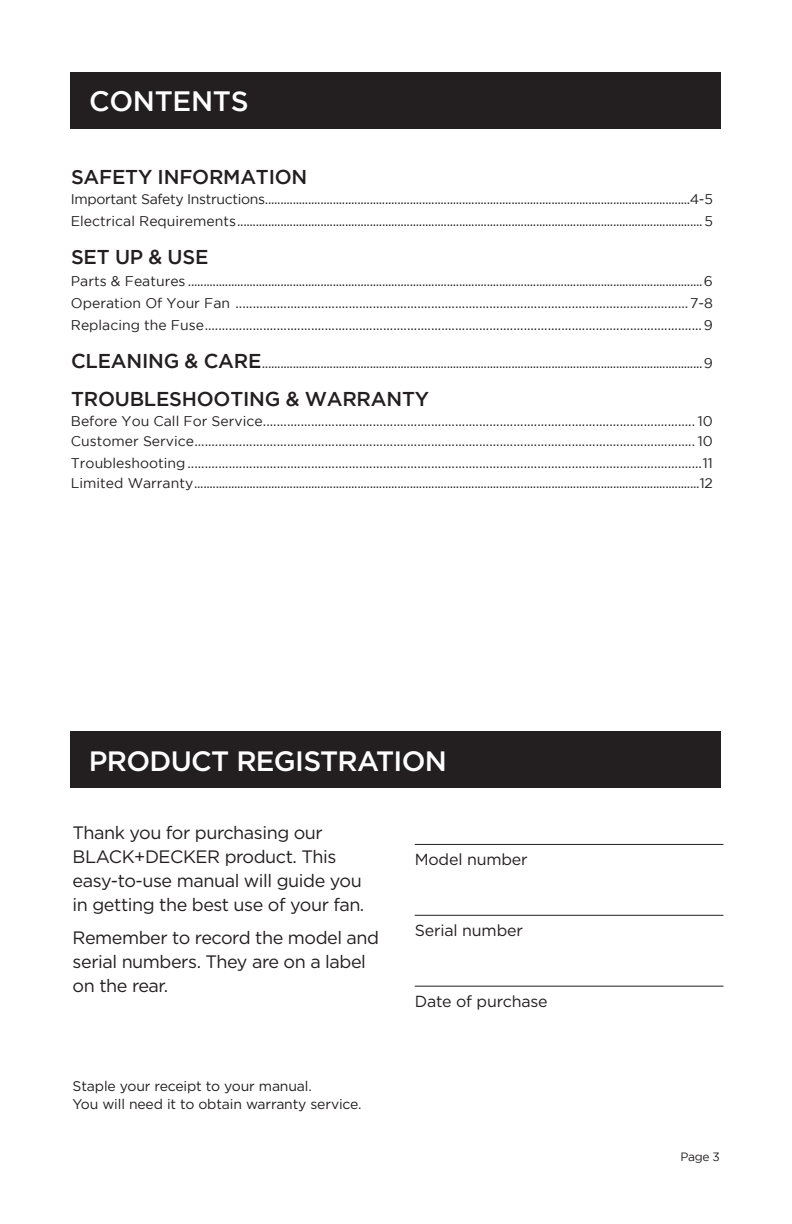
<style>
.page{position:relative;width:792px;height:1224px;background:#fff}
.page>*{position:absolute;margin:0;border:0;box-sizing:border-box;transform-origin:0 0}
.t1{font:500 28px "Gotham";letter-spacing:-.025em;color:#fff}
.t2{font:500 28px "Gotham";letter-spacing:-.01em;color:#fff}
.t3{font:500 20px "Gotham";letter-spacing:-.01em;color:#231f20}
.t4{font:18px/24px "Gotham";letter-spacing:-.025em;color:#231f20}
.t5{font:16px "Gotham";letter-spacing:-.01em;color:#231f20}
.t6{font:14px/22px "Gotham";color:#231f20}
.t7{font:14px/22px "Gotham";letter-spacing:-.025em;color:#231f20}
.t8{font:14px "Gotham";letter-spacing:-.01em;color:#231f20}
.body_copy{font:12px "Gotham";color:#231f20}
.s1{font-weight:500;font-size:20px}
</style>
<div class="page">
<div style="left:71px;top:72px;width:650px;height:57px;background:#231f20"></div>
<hr style="left:415px;top:844px;width:308px;height:1px;background:#231f20">
<hr style="left:415px;top:915px;width:308px;height:1px;background:#231f20">
<hr style="left:415px;top:986px;width:308px;height:1px;background:#231f20">
<div style="left:71px;top:732px;width:650px;height:56px;background:#231f20"></div>
<p class="t2" style="left:89px;top:85px;width:161px">CONTENTS</p>
<p class="t3" style="left:71px;top:166px;width:238px">SAFETY INFORMATION</p>
<p class="t7" style="left:71px;top:188px;width:644px">Important Safety Instructions..........................................................................................................................................4-5<br>Electrical Requirements.......................................................................................................................................................5</p>
<p class="t3" style="left:71px;top:246px;width:139px">SET UP &amp; USE</p>
<p class="t6" style="left:71px;top:270px;width:644px;text-align:justify">Parts &amp; Features .......................................................................................................................................................................6<br>Operation Of Your Fan ....................................................................................................................................7-8<br>Replacing the Fuse.................................................................................................................................................9</p>
<p class="t6" style="left:71px;top:352px;width:643px"><span class="s1">CLEANING &amp; CARE</span>...............................................................................................................................................9</p>
<p class="t3" style="left:71px;top:388px;width:360px">TROUBLESHOOTING &amp; WARRANTY</p>
<p class="t6" style="left:71px;top:411px;width:644px;line-height:20px">Before You Call For Service.............................................................................................................................. 10<br>Customer Service.................................................................................................................................................. 10</p>
<p class="t6" style="left:71px;top:453px;width:644px;line-height:20px">Troubleshooting......................................................................................................................................................11<br>Limited Warranty....................................................................................................................................................................12</p>
<p class="t1" style="left:89px;top:743px;width:360px">PRODUCT REGISTRATION</p>
<p class="t4" style="left:73px;top:821px;width:293px">Thank you for purchasing our<br>BLACK+DECKER product. This easy-to-use manual will guide you in getting the best use of your fan.</p>
<p class="t4" style="left:73px;top:926px;width:308px">Remember to record the model and serial numbers. They are on a label on the rear.</p>
<p class="t8" style="left:73px;top:1077px;width:241px">Staple your receipt to your manual.</p>
<p class="t8" style="left:73px;top:1095px;width:291px">You will need it to obtain warranty service.</p>
<p class="t5" style="left:415px;top:850px;width:115px">Model number</p>
<p class="t5" style="left:415px;top:920px;width:110px">Serial number</p>
<p class="t5" style="left:415px;top:991px;width:135px">Date of purchase</p>
<p class="body_copy" style="left:681px;top:1150px;width:41px">Page 3</p>
</div>
